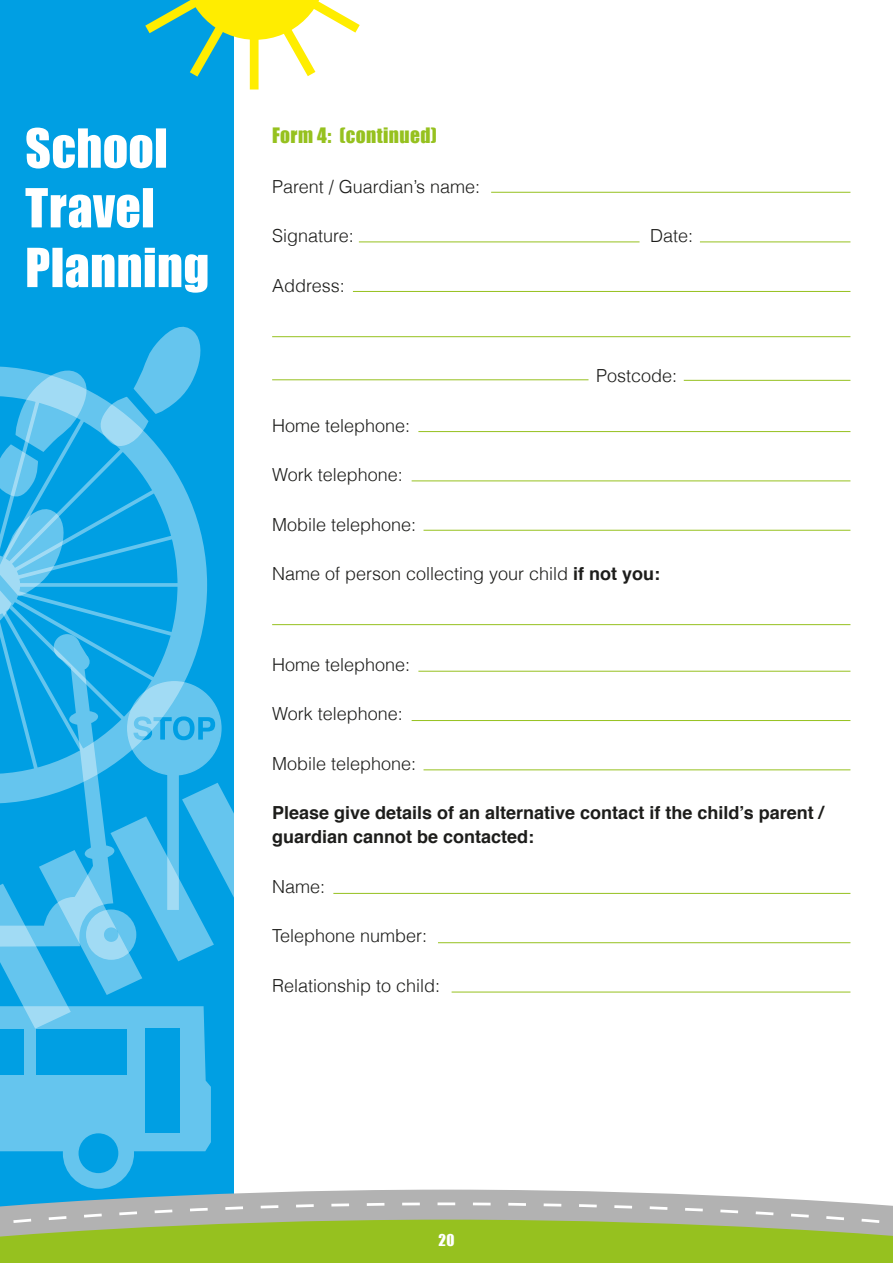
<style>
.page{position:relative;width:893px;height:1263px;background:#fff}
.page>*{position:absolute;margin:0;border:0;box-sizing:border-box;transform-origin:0 0}
.t1{font:19.5px "Impact";letter-spacing:.02em;color:#96c11f}
.t2{font:300 18px "Helvetica";color:#1d1d1b}
.t3{font:700 18px/24px "Helvetica";color:#1d1d1b}
.t4{font:15px "Impact";color:#fff}
.s1{font-weight:700}
</style>
<div class="page">
<div style="left:0;top:0;width:234px;height:1263px;background:#009fe3"></div>
<svg style="left:63px;top:1117px;width:71px;height:72px"></svg>
<div style="left:79px;top:1133px;width:39px;height:40px;background:#009fe3;border-radius:50%"></div>
<svg style="left:27px;top:248px;width:180px;height:45px"></svg>
<svg style="left:26px;top:188px;width:127px;height:40px"></svg>
<svg style="left:26px;top:128px;width:140px;height:41px"></svg>
<svg style="left:0;top:326px;width:285px;height:825px"></svg>
<div style="left:145px;top:1029px;width:34px;height:104px;background:#009fe3"></div>
<div style="left:250px;top:0;width:9px;height:90px;background:#ffed00"></div>
<svg style="left:145px;top:0;width:215px;height:86px"></svg>
<div style="left:0;top:1253px;width:893px;height:10px;background:#96c11f"></div>
<svg style="left:0;top:1174px;width:893px;height:79px"></svg>
<svg style="left:0;top:1201px;width:893px;height:26px"></svg>
<hr style="left:272px;top:379px;width:316px;height:1px;background:#96c11f">
<hr style="left:353px;top:291px;width:497px;height:1px;background:#96c11f">
<hr style="left:272px;top:336px;width:578px;height:1px;background:#96c11f">
<hr style="left:684px;top:380px;width:166px;height:1px;background:#96c11f">
<hr style="left:359px;top:242px;width:280px;height:1px;background:#96c11f">
<hr style="left:700px;top:242px;width:150px;height:1px;background:#96c11f">
<hr style="left:418px;top:431px;width:432px;height:1px;background:#96c11f">
<hr style="left:412px;top:480px;width:438px;height:1px;background:#96c11f">
<hr style="left:423px;top:530px;width:427px;height:1px;background:#96c11f">
<hr style="left:418px;top:671px;width:432px;height:1px;background:#96c11f">
<hr style="left:412px;top:720px;width:438px;height:1px;background:#96c11f">
<hr style="left:423px;top:769px;width:427px;height:1px;background:#96c11f">
<hr style="left:272px;top:624px;width:578px;height:1px;background:#96c11f">
<hr style="left:333px;top:893px;width:517px;height:1px;background:#96c11f">
<hr style="left:438px;top:942px;width:412px;height:1px;background:#96c11f">
<hr style="left:452px;top:992px;width:398px;height:1px;background:#96c11f">
<hr style="left:491px;top:192px;width:359px;height:1px;background:#96c11f">
<p class="t1" style="left:272px;top:120px;width:166px">Form 4: (continued)</p>
<p class="t2" style="left:272px;top:172px;width:210px">Parent / Guardian’s name:</p>
<p class="t2" style="left:272px;top:221px;width:83px">Signature:</p>
<p class="t2" style="left:650px;top:221px;width:45px">Date:</p>
<p class="t2" style="left:272px;top:271px;width:74px">Address:</p>
<p class="t2" style="left:596px;top:361px;width:83px">Postcode:</p>
<p class="t2" style="left:272px;top:411px;width:140px">Home telephone:</p>
<p class="t2" style="left:272px;top:460px;width:132px">Work telephone:</p>
<p class="t2" style="left:272px;top:510px;width:146px">Mobile telephone:</p>
<p class="t2" style="left:272px;top:559px;width:390px">Name of person collecting your child <span class="s1">if not you:</span></p>
<p class="t2" style="left:272px;top:650px;width:140px">Home telephone:</p>
<p class="t2" style="left:272px;top:699px;width:132px">Work telephone:</p>
<p class="t2" style="left:272px;top:749px;width:146px">Mobile telephone:</p>
<p class="t3" style="left:272px;top:801px;width:553px">Please give details of an alternative contact if the child’s parent / guardian cannot be contacted:</p>
<p class="t2" style="left:272px;top:872px;width:55px">Name:</p>
<p class="t2" style="left:272px;top:921px;width:157px">Telephone number:</p>
<p class="t2" style="left:272px;top:971px;width:170px">Relationship to child:</p>
<p class="t4" style="left:439px;top:1229px;width:17px">20</p>
</div>
